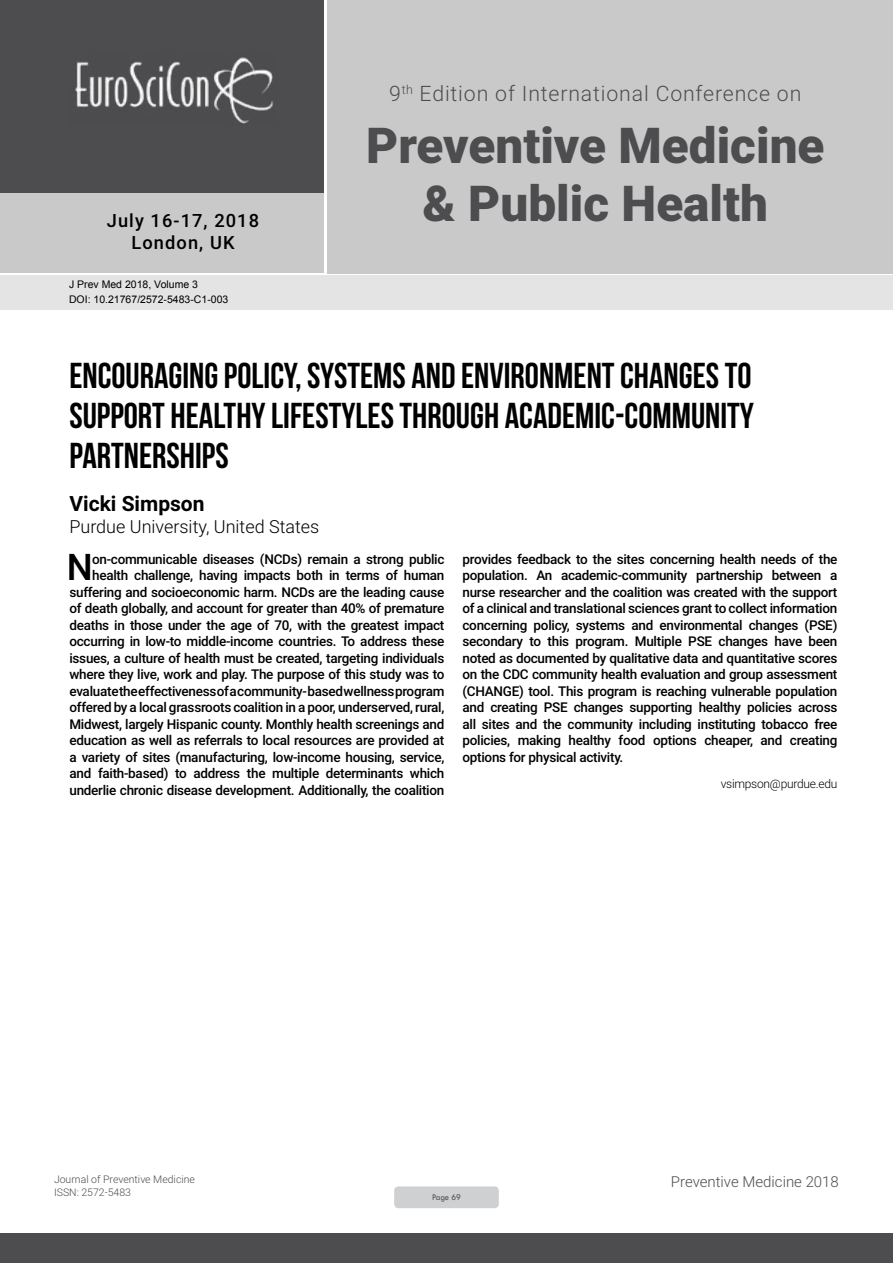
<style>
.page{position:relative;width:893px;height:1263px;background:#fff}
.page>*{position:absolute;margin:0;border:0;box-sizing:border-box;transform-origin:0 0}
.t1{font:900 49.5px/57px "Roboto";color:#4d4d4f;text-align:center}
.t2{font:500 36.75px "Roboto";color:#000}
.t3{font:36px/39.6px "Bebas Neue";color:#000;text-align:justify}
.t4{font:300 21.3px "Roboto";letter-spacing:.04em;color:#4d4d4f}
.t5{font:700 21px "Roboto";color:#000}
.t6{font:500 18.3px/21.9px "Roboto";letter-spacing:.06em;color:#000;text-align:center}
.t7{font:300 18px "Roboto";color:#000}
.t8{font:300 15px "Roboto";color:#4d4d4f}
.t9{font:500 13.5px/16.5px "Roboto";letter-spacing:-.02em;color:#000;text-align:right}
.t10{font:300 12px "Roboto";letter-spacing:-.02em;color:#000}
.t11{font:10.5px/14.4px "Arial";color:#000}
.t12{font:300 10.5px "Roboto";color:#4d4d4f}
.t13{font:9px "Tw Cen";letter-spacing:-.02em;color:#4d4d4f;scale:.95 1}
</style>
<div class="page">
<div style="left:0;top:0;width:323px;height:193px;background:#4d4d4f"></div>
<div style="left:1px;top:193px;width:323px;height:80px;background:#c9c9ca"></div>
<div style="left:327px;top:0;width:566px;height:273px;background:#c9c9ca"></div>
<img style="left:75px;top:57px;width:199px;height:67px">
<div style="left:0;top:1233px;width:893px;height:30px;background:#4d4d4f"></div>
<div style="left:1px;top:275px;width:892px;height:35px;background:#e4e4e4"></div>
<div style="left:394px;top:1186px;width:105px;height:22px;background:#cfd0d2;border-radius:4px"></div>
<h3 class="t6" style="left:107px;top:209px;width:154px">July 16-17, 2018<br>London, UK</h3>
<p class="t11" style="left:69px;top:278px;width:161px">J Prev Med 2018, Volume 3<br>DOI: 10.21767/2572-5483-C1-003</p>
<h3 class="t4" style="left:389px;top:78px;width:414px">9<sup>th</sup> Edition of International Conference on</h3>
<h1 class="t1" style="left:366px;top:116px;width:460px">Preventive Medicine &amp; Public Health</h1>
<h3 class="t3" style="left:69px;top:356px;width:686px">ENCOURAGING POLICY, SYSTEMS AND ENVIRONMENT CHANGES TO SUPPORT HEALTHY LIFESTYLES THROUGH ACADEMIC-COMMUNITY PARTNERSHIPS</h3>
<h3 class="t5" style="left:69px;top:489px;width:137px">Vicki Simpson</h3>
<h3 class="t7" style="left:69px;top:514px;width:251px">Purdue University, United States</h3>
<p class="t9" style="left:69px;top:550px;width:377px">on-communicable diseases (NCDs) remain a strong public health challenge, having impacts both in terms of human suffering and socioeconomic harm. NCDs are the leading cause of death globally, and account for greater than 40% of premature deaths in those under the age of 70, with the greatest impact occurring in low-to middle-income countries. To address these issues, a culture of health must be created, targeting individuals where they live, work and play. The purpose of this study was to evaluate the effectiveness of a community- based wellness program offered by a local grassroots coalition in a poor, underserved, rural, Midwest, largely Hispanic county. Monthly health screenings and education as well as referrals to local resources are provided at a variety of sites (manufacturing, low-income housing, service, and faith-based) to address the multiple determinants which underlie chronic disease development. Additionally, the coalition</p>
<p class="t9" style="left:462px;top:550px;width:376px;text-align:justify">provides feedback to the sites concerning health needs of the population. An academic-community partnership between a nurse researcher and the coalition was created with the support of a clinical and translational sciences grant to collect information concerning policy, systems and environmental changes (PSE) secondary to this program. Multiple PSE changes have been noted as documented by qualitative data and quantitative scores on the CDC community health evaluation and group assessment (CHANGE) tool. This program is reaching vulnerable population and creating PSE changes supporting healthy policies across all sites and the community including instituting tobacco free policies, making healthy food options cheaper, and creating options for physical activity.</p>
<h2 class="t2" style="left:67px;top:542px;width:28px">N</h2>
<p class="t10" style="left:721px;top:775px;width:118px">vsimpson@purdue.edu</p>
<p class="t12" style="left:54px;top:1172px;width:142px">Journal of Preventive Medicine</p>
<p class="t8" style="left:671px;top:1171px;width:169px">Preventive Medicine 2018</p>
<p class="t12" style="left:54px;top:1185px;width:78px">ISSN: 2572-5483</p>
<p class="t13" style="left:432px;top:1192px;width:32px">Page 69</p>
</div>
